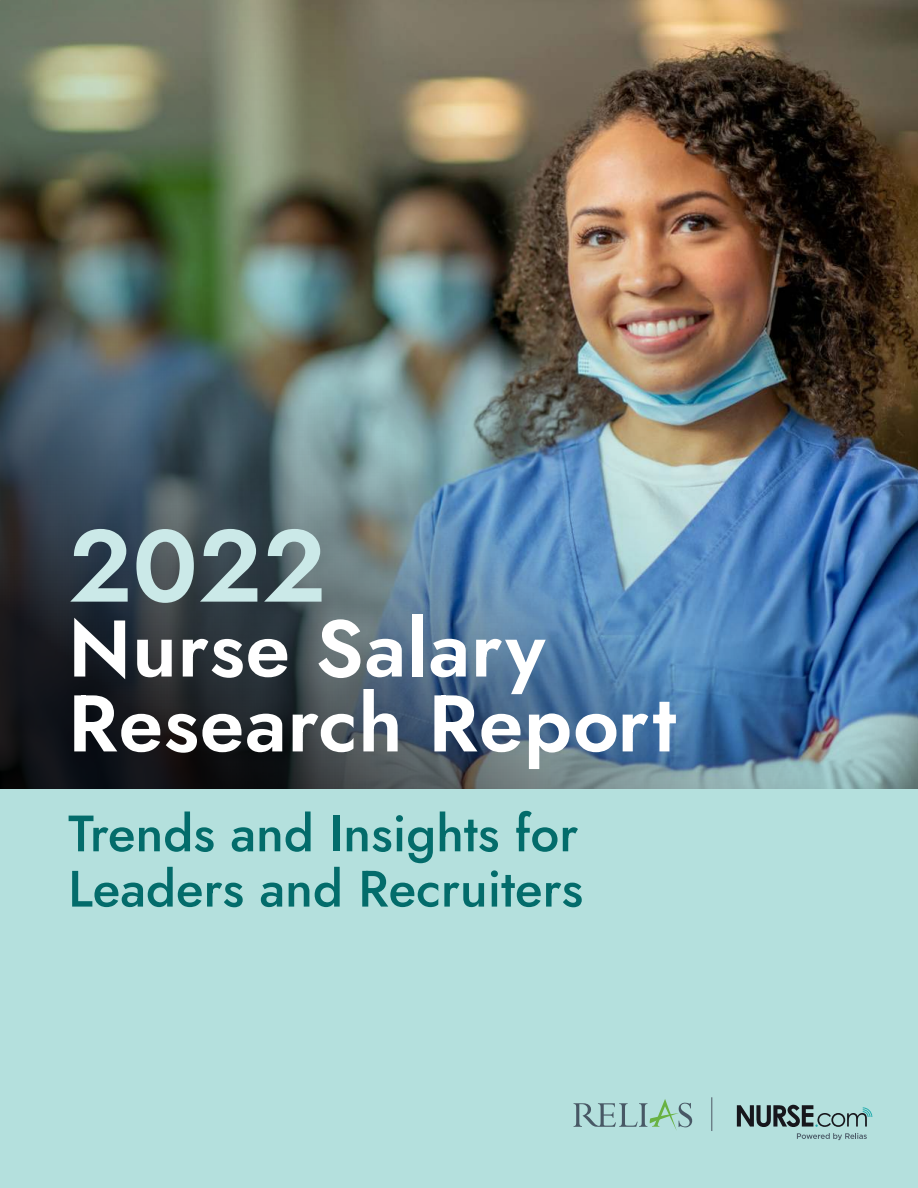
<style>
.page{position:relative;width:918px;height:1188px;background:#fff}
.page>*{position:absolute;margin:0;border:0;box-sizing:border-box;transform-origin:0 0}
.t1{font:600 102px "Jost";color:#cbe9e8}
.t2{font:600 80.1px/74.8px "Jost";letter-spacing:.01em;color:#fff}
.t3{font:500 51px/55.3px "Jost";color:#036c6b}
</style>
<div class="page">
<img style="left:0;top:1px;width:918px;height:789px">
<div style="left:0;top:790px;width:918px;height:398px;background:#b4e0dd"></div>
<hr style="left:711px;top:1097px;width:1px;height:34px;background:#4e5865">
<svg style="left:737px;top:1105px;width:135px;height:22px"></svg>
<svg style="left:797px;top:1133px;width:70px;height:7px"></svg>
<svg style="left:574px;top:1099px;width:119px;height:31px"></svg>
<h1 class="t1" style="left:68px;top:518px;width:260px">2022</h1>
<h2 class="t2" style="left:68px;top:616px;width:610px">Nurse Salary<br>Research Report</h2>
<p class="t3" style="left:68px;top:809px;width:516px">Trends and Insights for<br>Leaders and Recruiters</p>
</div>
